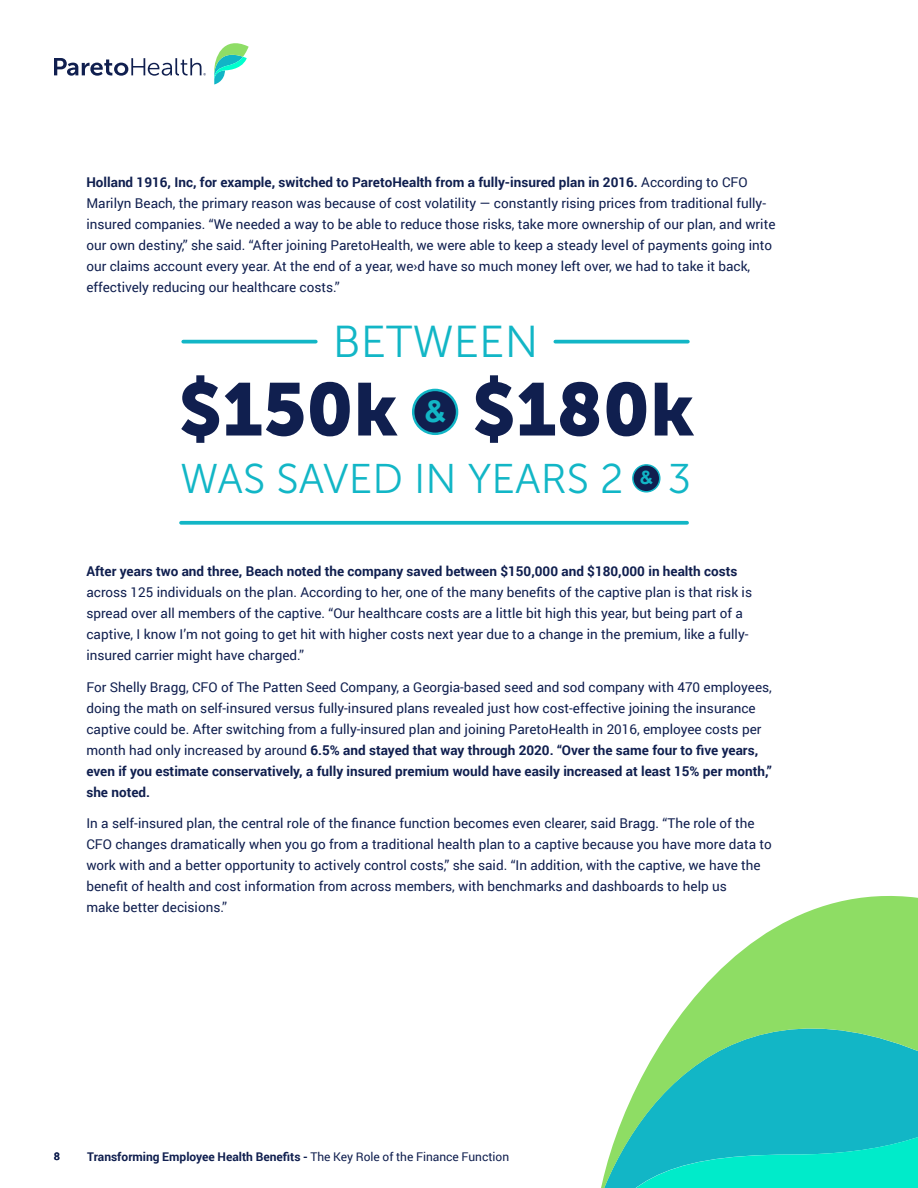
<style>
.page{position:relative;width:918px;height:1188px;background:#fff}
.page>*{position:absolute;margin:0;border:0;box-sizing:border-box;transform-origin:0 0}
.t1{font:73.8px "Museo Sans 900";color:#101f4f}
.t2{font:44.55px "Museo Sans 300";color:#12b6c6}
.t3{font:41.4px "Museo Sans 300";color:#12b6c6}
.t4{font:700 30px "Arial";color:#12b6c6}
.t5{font:700 18.3px "Arial";color:#12b6c6}
.t6{font:13.5px/21px "Roboto";color:#101f4f}
.t7{font:700 13.5px "Roboto";color:#101f4f}
.t8{font:700 12px "Roboto";color:#101f4f}
.t9{font:500 10.5px "Roboto";color:#101f4f}
.s1{font-weight:700}
.s2{font-weight:400}
</style>
<div class="page">
<svg style="left:54px;top:58px;width:152px;height:18px"></svg>
<svg style="left:214px;top:43px;width:35px;height:41px"></svg>
<svg style="left:634px;top:896px;width:284px;height:197px;fill:#8edd64"></svg>
<svg style="left:601px;top:1093px;width:317px;height:95px;background:#1dcac5"></svg>
<div style="left:413px;top:390px;width:44px;height:44px;background:#101f4f;border-radius:50%"></div>
<div style="left:412px;top:389px;width:46px;height:46px;border:2px solid #12b6c6;border-radius:50%"></div>
<div style="left:633px;top:465px;width:27px;height:27px;background:#101f4f;border-radius:50%"></div>
<div style="left:632px;top:464px;width:29px;height:29px;border:2px solid #12b6c6;border-radius:50%"></div>
<hr style="left:183px;top:340px;width:133px;height:3px;background:#12b6c6">
<hr style="left:555px;top:340px;width:133px;height:3px;background:#12b6c6">
<svg style="left:181px;top:521px;width:506px;height:4px;background:#26bcca"></svg>
<p class="t6" style="left:86px;top:173px;width:691px"><span class="s1">Holland 1916, Inc, for example, switched to ParetoHealth from a fully-insured plan in 2016.</span> According to CFO Marilyn Beach, the primary reason was because of cost volatility — constantly rising prices from traditional fully&shy;insured companies. “We needed a way to be able to reduce those risks, take more ownership of our plan, and write our own destiny,” she said. “After joining ParetoHealth, we were able to keep a steady level of payments going into our claims account every year. At the end of a year, we›d have so much money left over, we had to take it back, effectively reducing our healthcare costs.”</p>
<h2 class="t2" style="left:333px;top:315px;width:207px">BETWEEN</h2>
<h1 class="t1" style="left:178px;top:375px;width:517px">$150k $180k</h1>
<h3 class="t4" style="left:424px;top:394px;width:23px">&amp;</h3>
<h3 class="t3" style="left:180px;top:455px;width:512px">WAS SAVED IN YEARS 2 3</h3>
<h3 class="t5" style="left:640px;top:467px;width:15px">&amp;</h3>
<p class="t7" style="left:86px;top:565px;width:653px">After years two and three, Beach noted the company saved between $150,000 and $180,000 in health costs</p>
<p class="t6" style="left:86px;top:581px;width:667px">across 125 individuals on the plan. According to her, one of the many benefits of the captive plan is that risk is spread over all members of the captive. “Our healthcare costs are a little bit high this year, but being part of a captive, I know I’m not going to get hit with higher costs next year due to a change in the premium, like a fully&shy;insured carrier might have charged.”</p>
<p class="t6" style="left:86px;top:676px;width:687px">For Shelly Bragg, CFO of The Patten Seed Company, a Georgia-based seed and sod company with 470 employees, doing the math on self-insured versus fully-insured plans revealed just how cost-effective joining the insurance captive could be. After switching from a fully-insured plan and joining ParetoHealth in 2016, employee costs per month had only increased by around <span class="s1">6.5% and stayed that way through 2020. “Over the same four to five years, even if you estimate conservatively, a fully insured premium would have easily increased at least 15% per month,” she noted.</span></p>
<p class="t6" style="left:86px;top:813px;width:687px">In a self-insured plan, the central role of the finance function becomes even clearer, said Bragg. “The role of the CFO changes dramatically when you go from a traditional health plan to a captive because you have more data to work with and a better opportunity to actively control costs,” she said. “In addition, with the captive, we have the benefit of health and cost information from across members, with benchmarks and dashboards to help us<br>make better decisions.”</p>
<p class="t9" style="left:54px;top:1150px;width:7px">8</p>
<p class="t8" style="left:87px;top:1148px;width:423px">Transforming Employee Health Benefits - <span class="s2">The Key Role of the Finance Function</span></p>
</div>
